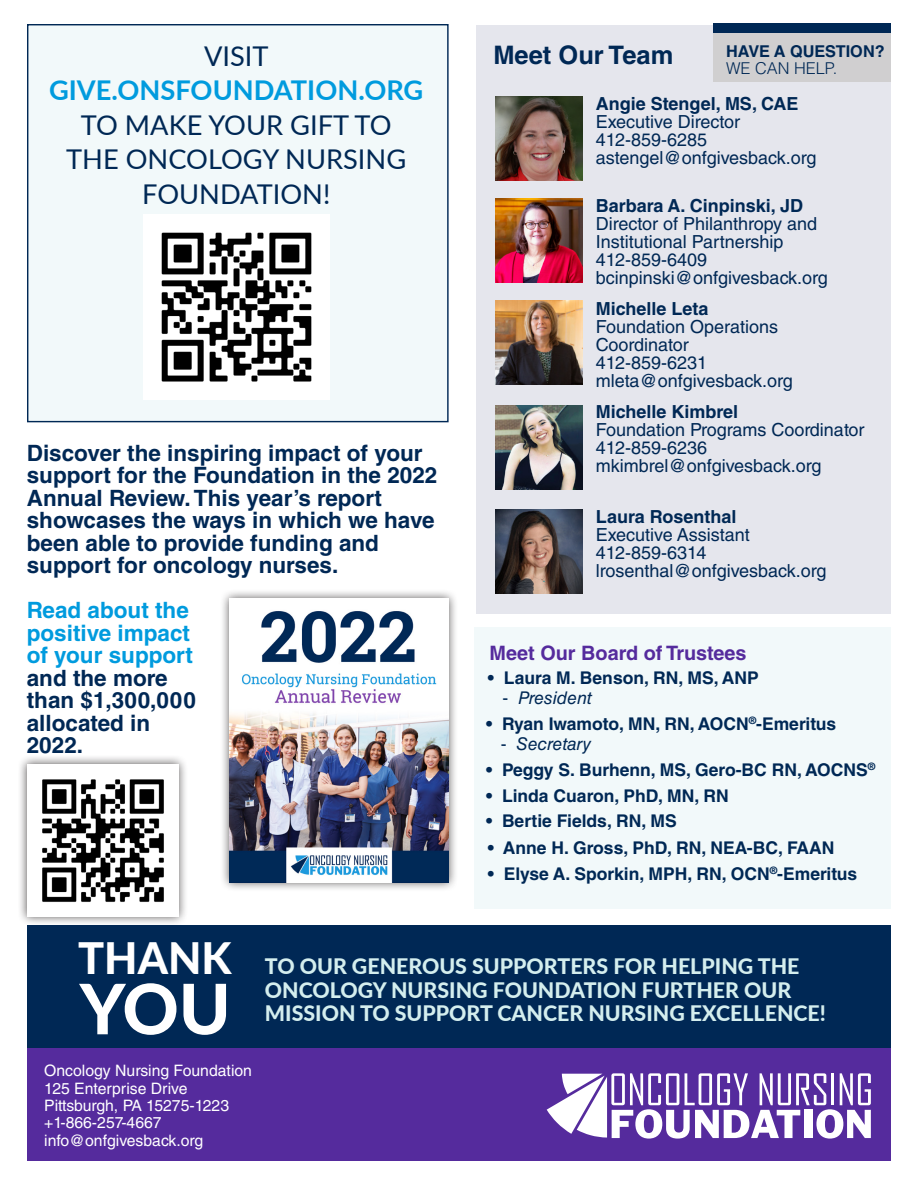
<style>
.page{position:relative;width:918px;height:1188px;background:#fff}
.page>*{position:absolute;margin:0;border:0;box-sizing:border-box;transform-origin:0 0}
.t1{font:800 69.6px "Lato";color:#fff}
.t2{font:800 43.35px "Lato";color:#fff}
.t3{font:27.3px/34.3px "Lato";color:#002855;text-align:center}
.t4{font:700 27.3px "Lato";color:#009bde}
.t5{font:700 25.5px "Helvetica LT Std";color:#002855}
.t6{font:700 22.5px/22.5px "Helvetica LT Std";color:#002855}
.t7{font:800 21.3px/23.5px "Lato";color:#d4eeee}
.t8{font:700 19.8px "Helvetica LT Std";color:#552b9d}
.t9{font:18px/18px "Helvetica LT Std";color:#002855}
.t10{font:700 18px "Helvetica LT Std";color:#002855}
.t11{font:700 17.55px "Helvetica LT Std";color:#002855}
.t12{font:italic 17.55px "Helvetica LT Std";color:#002855}
.t13{font:700 16.35px "Helvetica LT Std";color:#002855}
.t14{font:300 16.35px "Helvetica LT Std";color:#002855}
.t15{font:15.75px "Helvetica LT Std";color:#fff}
.s1{color:#009bde}
.s2{font-style:normal}
</style>
<div class="page">
<div style="left:27px;top:1048px;width:864px;height:113px;background:#552b9d"></div>
<svg style="left:547px;top:1073px;width:324px;height:66px"></svg>
<div style="left:27px;top:926px;width:864px;height:122px;background:#002855"></div>
<div style="left:27px;top:24px;width:422px;height:398px;background:#f2f9fa;border:1px solid #002855"></div>
<img style="left:144px;top:214px;width:185px;height:186px">
<div style="left:476px;top:26px;width:415px;height:588px;background:#e5e6ed"></div>
<div style="left:714px;top:26px;width:177px;height:56px;background:#d0cfd0"></div>
<div style="left:714px;top:23px;width:177px;height:10px;background:#002855"></div>
<img style="left:495px;top:198px;width:87px;height:84px">
<img style="left:495px;top:300px;width:87px;height:84px">
<img style="left:495px;top:405px;width:87px;height:84px">
<img style="left:495px;top:510px;width:87px;height:83px">
<img style="left:495px;top:97px;width:87px;height:84px">
<div style="left:474px;top:628px;width:417px;height:281px;background:#f2f9fa"></div>
<div style="left:220px;top:589px;width:238px;height:303px;background:#231f20;opacity:.75"></div>
<img style="left:229px;top:598px;width:220px;height:284px">
<div style="left:17px;top:755px;width:171px;height:171px;background:#231f20;opacity:.75"></div>
<img style="left:27px;top:764px;width:152px;height:152px">
<p class="t3" style="left:204px;top:38px;width:66px">VISIT</p>
<p class="t4" style="left:49px;top:70px;width:376px">GIVE.ONSFOUNDATION.ORG</p>
<p class="t3" style="left:66px;top:107px;width:342px">TO MAKE YOUR GIFT TO<br>THE ONCOLOGY NURSING<br>FOUNDATION!</p>
<p class="t6" style="left:27px;top:441px;width:412px">Discover the inspiring impact of your support for the Foundation in the 2022<br>Annual Review. This year’s report showcases the ways in which we have been able to provide funding and support for oncology nurses.</p>
<p class="t6" style="left:27px;top:599px;width:171px"><span class="s1">Read about the positive impact of your support </span>and the more than $1,300,000 allocated in<br>2022.</p>
<p class="t5" style="left:493px;top:40px;width:182px">Meet Our Team</p>
<p class="t13" style="left:726px;top:42px;width:160px">HAVE A QUESTION?</p>
<p class="t14" style="left:726px;top:58px;width:113px">WE CAN HELP.</p>
<p class="t10" style="left:596px;top:92px;width:204px">Angie Stengel, MS, CAE</p>
<p class="t9" style="left:596px;top:112px;width:146px">Executive Director</p>
<p class="t9" style="left:596px;top:130px;width:113px">412-859-6285</p>
<p class="t9" style="left:596px;top:148px;width:222px">astengel@onfgivesback.org</p>
<p class="t10" style="left:596px;top:194px;width:209px">Barbara A. Cinpinski, JD</p>
<p class="t9" style="left:596px;top:214px;width:223px">Director of Philanthropy and<br>Institutional Partnership</p>
<p class="t9" style="left:596px;top:250px;width:113px">412-859-6409</p>
<p class="t9" style="left:596px;top:268px;width:234px">bcinpinski@onfgivesback.org</p>
<p class="t10" style="left:596px;top:298px;width:114px">Michelle Leta</p>
<p class="t9" style="left:596px;top:318px;width:184px">Foundation Operations<br>Coordinator</p>
<p class="t9" style="left:596px;top:354px;width:113px">412-859-6231</p>
<p class="t9" style="left:596px;top:372px;width:198px">mleta@onfgivesback.org</p>
<p class="t10" style="left:596px;top:401px;width:144px">Michelle Kimbrel</p>
<p class="t9" style="left:596px;top:421px;width:270px">Foundation Programs Coordinator</p>
<p class="t9" style="left:596px;top:439px;width:113px">412-859-6236</p>
<p class="t9" style="left:596px;top:457px;width:227px">mkimbrel@onfgivesback.org</p>
<p class="t10" style="left:596px;top:506px;width:142px">Laura Rosenthal</p>
<p class="t9" style="left:596px;top:526px;width:155px">Executive Assistant</p>
<p class="t9" style="left:596px;top:544px;width:112px">412-859-6314</p>
<p class="t9" style="left:596px;top:562px;width:232px">lrosenthal@onfgivesback.org</p>
<p class="t8" style="left:490px;top:641px;width:259px">Meet Our Board of Trustees</p>
<p class="t11" style="left:488px;top:667px;width:273px">• Laura M. Benson, RN, MS, ANP</p>
<p class="t12" style="left:502px;top:688px;width:91px"><span class="s2">-</span> President</p>
<p class="t11" style="left:486px;top:713px;width:352px">• Ryan Iwamoto, MN, RN, AOCN<sup>®</sup>-Emeritus</p>
<p class="t12" style="left:501px;top:734px;width:92px"><span class="s2">-</span> Secretary</p>
<p class="t11" style="left:486px;top:759px;width:391px">• Peggy S. Burhenn, MS, Gero-BC RN, AOCNS<sup>®</sup></p>
<p class="t11" style="left:486px;top:785px;width:244px">• Linda Cuaron, PhD, MN, RN</p>
<p class="t11" style="left:486px;top:810px;width:192px">• Bertie Fields, RN, MS</p>
<p class="t11" style="left:488px;top:837px;width:348px">• Anne H. Gross, PhD, RN, NEA-BC, FAAN</p>
<p class="t11" style="left:488px;top:863px;width:371px">• Elyse A. Sporkin, MPH, RN, OCN<sup>®</sup>-Emeritus</p>
<p class="t2" style="left:78px;top:926px;width:155px">THANK</p>
<p class="t1" style="left:80px;top:957px;width:153px">YOU</p>
<p class="t15" style="left:44px;top:1062px;width:209px">Oncology Nursing Foundation</p>
<p class="t15" style="left:44px;top:1079px;width:145px">125 Enterprise Drive</p>
<p class="t15" style="left:44px;top:1096px;width:186px">Pittsburgh, PA 15275-1223</p>
<p class="t15" style="left:44px;top:1114px;width:119px">+1-866-257-4667</p>
<p class="t15" style="left:44px;top:1131px;width:161px">info@onfgivesback.org</p>
<p class="t7" style="left:265px;top:954px;width:563px">TO OUR GENEROUS SUPPORTERS FOR HELPING THE<br>ONCOLOGY NURSING FOUNDATION FURTHER OUR<br>MISSION TO SUPPORT CANCER NURSING EXCELLENCE!</p>
</div>
